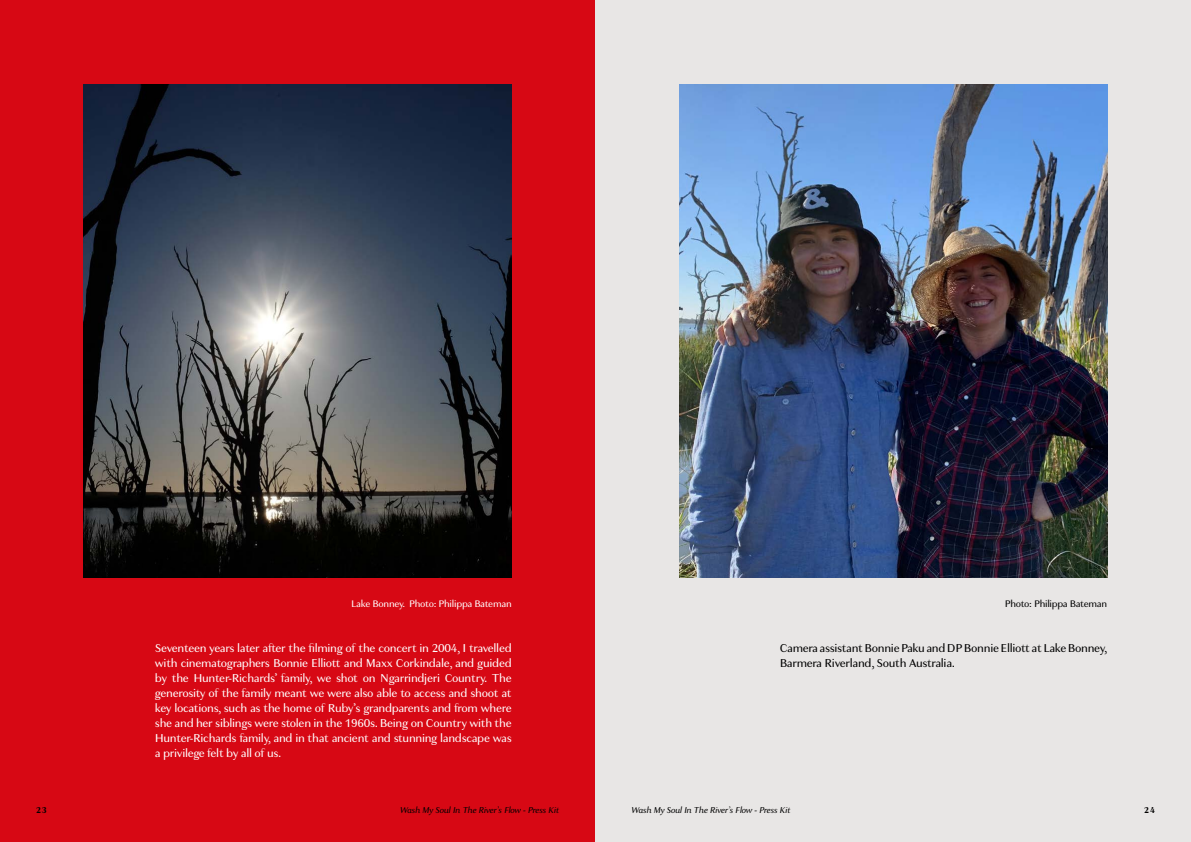
<style>
.page{position:relative;width:1191px;height:842px;background:#fff}
.page>*{position:absolute;margin:0;border:0;box-sizing:border-box;transform-origin:0 0}
.t1{font:12px/15px "Granville";letter-spacing:-.025em;color:#fff;text-align:justify}
.t2{font:12px/15px "Granville";letter-spacing:-.025em;color:#000}
.t3{font:10px "Granville";letter-spacing:-.025em;color:#fff}
.t4{font:10px "Granville";letter-spacing:-.025em;color:#000}
.t5{font:italic 9px "Granville";letter-spacing:-.025em;color:#000}
.t6{font:700 9px "Granville";color:#000}
</style>
<div class="page">
<div style="left:0;top:0;width:595px;height:842px;background:#d70814"></div>
<img style="left:84px;top:84px;width:428px;height:493px">
<div style="left:595px;top:0;width:596px;height:842px;background:#e8e6e5"></div>
<img style="left:679px;top:84px;width:428px;height:493px">
<p class="t3" style="left:351px;top:597px;width:162px">Lake Bonney. Photo: Philippa Bateman</p>
<p class="t4" style="left:1004px;top:597px;width:104px">Photo: Philippa Bateman</p>
<p class="t1" style="left:155px;top:641px;width:358px">Seventeen years later after the filming of the concert in 2004, I travelled with cinematographers Bonnie Elliott and Maxx Corkindale, and guided by the Hunter-Richards’ family, we shot on Ngarrindjeri Country. The generosity of the family meant we were also able to access and shoot at key locations, such as the home of Ruby’s grandparents and from where she and her siblings were stolen in the 1960s. Being on Country with the Hunter-Richards family, and in that ancient and stunning landscape was a privilege felt by all of us.</p>
<p class="t2" style="left:780px;top:641px;width:329px">Camera assistant Bonnie Paku and DP Bonnie Elliott at Lake Bonney,<br>Barmera Riverland, South Australia.</p>
<p class="t6" style="left:36px;top:803px;width:12px">23</p>
<p class="t5" style="left:400px;top:804px;width:161px">Wash My Soul In The River’s Flow - Press Kit</p>
<p class="t5" style="left:631px;top:804px;width:161px">Wash My Soul In The River’s Flow - Press Kit</p>
<p class="t6" style="left:1144px;top:803px;width:12px">24</p>
</div>
